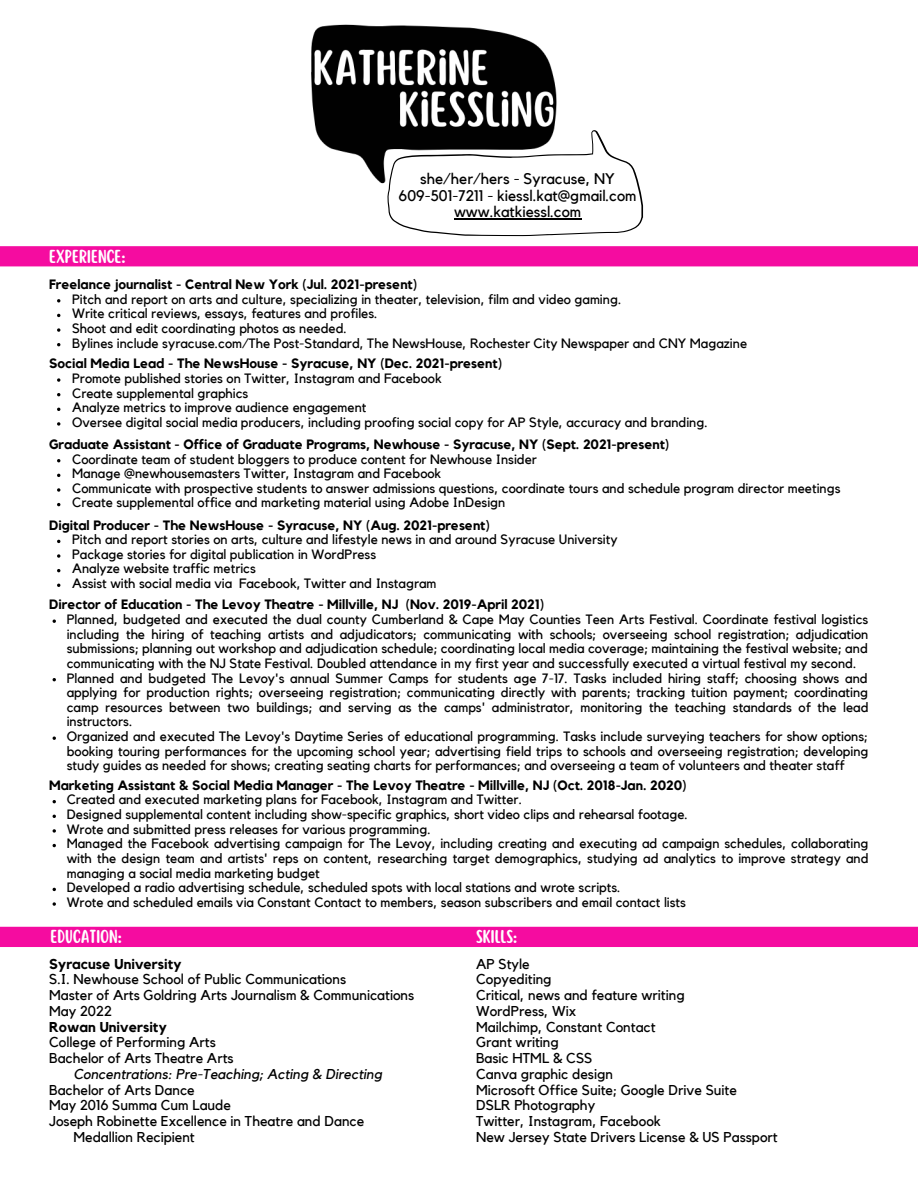
<style>
.page{position:relative;width:918px;height:1188px;background:#fff}
.page>*{position:absolute;margin:0;border:0;box-sizing:border-box;transform-origin:0 0}
.t1{font:16.5px "Scripter";color:#fff}
.t2{font:15.3px/16.8px "Kollektif";color:#000;text-align:center}
.t3{font:14.25px "Kollektif";color:#000}
.t4{font:italic 14.25px "Kollektif";color:#000}
.t5{font:700 14.25px "Kollektif";color:#000}
.t6{font:13.5px/14.7px "Kollektif";color:#000;text-align:justify}
.t7{font:700 13.5px "Kollektif";color:#000}
</style>
<div class="page">
<div style="left:0;top:246px;width:918px;height:20px;background:#f50ca0"></div>
<div style="left:0;top:927px;width:918px;height:20px;background:#f50ca0"></div>
<svg style="left:53px;top:829px;width:3px;height:4px"></svg>
<svg style="left:53px;top:902px;width:3px;height:4px"></svg>
<svg style="left:57px;top:554px;width:3px;height:4px"></svg>
<svg style="left:57px;top:488px;width:3px;height:4px"></svg>
<svg style="left:57px;top:378px;width:3px;height:4px"></svg>
<svg style="left:57px;top:422px;width:3px;height:4px"></svg>
<svg style="left:57px;top:299px;width:3px;height:4px"></svg>
<svg style="left:57px;top:328px;width:3px;height:4px"></svg>
<img style="left:311px;top:24px;width:282px;height:160px">
<svg style="left:387px;top:131px;width:256px;height:105px"></svg>
<hr style="left:454px;top:219px;width:127px;height:1px;background:#000">
<p class="t1" style="left:49px;top:248px;width:78px">EXPERIENCE:</p>
<p class="t2" style="left:420px;top:171px;width:196px">she/her/hers - Syracuse, NY</p>
<p class="t2" style="left:399px;top:188px;width:239px">609-501-7211 - kiessl.kat@gmail.com www.katkiessl.com</p>
<p class="t7" style="left:49px;top:278px;width:369px">Freelance journalist - Central New York (Jul. 2021-present)</p>
<p class="t6" style="left:72px;top:292px;width:551px">Pitch and report on arts and culture, specializing in theater, television, film and video gaming.</p>
<p class="t6" style="left:72px;top:307px;width:307px">Write critical reviews, essays, features and profiles.</p>
<p class="t6" style="left:72px;top:321px;width:276px">Shoot and edit coordinating photos as needed.</p>
<p class="t6" style="left:72px;top:336px;width:677px">Bylines include syracuse.com/The Post-Standard, The NewsHouse, Rochester City Newspaper and CNY Magazine</p>
<p class="t7" style="left:49px;top:357px;width:454px">Social Media Lead - The NewsHouse - Syracuse, NY (Dec. 2021-present)</p>
<p class="t6" style="left:72px;top:371px;width:371px">Promote published stories on Twitter, Instagram and Facebook</p>
<p class="t6" style="left:72px;top:386px;width:178px">Create supplemental graphics</p>
<p class="t6" style="left:72px;top:401px;width:296px">Analyze metrics to improve audience engagement</p>
<p class="t6" style="left:72px;top:415px;width:637px">Oversee digital social media producers, including proofing social copy for AP Style, accuracy and branding.</p>
<p class="t7" style="left:49px;top:438px;width:622px">Graduate Assistant - Office of Graduate Programs, Newhouse - Syracuse, NY (Sept. 2021-present)</p>
<p class="t6" style="left:72px;top:452px;width:466px">Coordinate team of student bloggers to produce content for Newhouse Insider</p>
<p class="t6" style="left:72px;top:467px;width:371px">Manage @newhousemasters Twitter, Instagram and Facebook</p>
<p class="t6" style="left:72px;top:481px;width:770px">Communicate with prospective students to answer admissions questions, coordinate tours and schedule program director meetings</p>
<p class="t6" style="left:72px;top:496px;width:435px">Create supplemental office and marketing material using Adobe InDesign</p>
<p class="t7" style="left:49px;top:519px;width:442px">Digital Producer - The NewsHouse - Syracuse, NY (Aug. 2021-present)</p>
<p class="t6" style="left:72px;top:533px;width:547px">Pitch and report stories on arts, culture and lifestyle news in and around Syracuse University</p>
<p class="t6" style="left:72px;top:547px;width:306px">Package stories for digital publication in WordPress</p>
<p class="t6" style="left:72px;top:562px;width:185px">Analyze website traffic metrics</p>
<p class="t6" style="left:72px;top:577px;width:366px">Assist with social media via Facebook, Twitter and Instagram</p>
<p class="t7" style="left:49px;top:598px;width:496px">Director of Education - The Levoy Theatre - Millville, NJ (Nov. 2019-April 2021)</p>
<p class="t6" style="left:67px;top:612px;width:803px">Planned, budgeted and executed the dual county Cumberland &amp; Cape May Counties Teen Arts Festival. Coordinate festival logistics including the hiring of teaching artists and adjudicators; communicating with schools; overseeing school registration; adjudication submissions; planning out workshop and adjudication schedule; coordinating local media coverage; maintaining the festival website; and communicating with the NJ State Festival. Doubled attendance in my first year and successfully executed a virtual festival my second.</p>
<p class="t6" style="left:67px;top:671px;width:803px">Planned and budgeted The Levoy's annual Summer Camps for students age 7-17. Tasks included hiring staff; choosing shows and applying for production rights; overseeing registration; communicating directly with parents; tracking tuition payment; coordinating camp resources between two buildings; and serving as the camps' administrator, monitoring the teaching standards of the lead instructors.</p>
<p class="t6" style="left:67px;top:729px;width:803px">Organized and executed The Levoy's Daytime Series of educational programming. Tasks include surveying teachers for show options; booking touring performances for the upcoming school year; advertising field trips to schools and overseeing registration; developing study guides as needed for shows; creating seating charts for performances; and overseeing a team of volunteers and theater staff</p>
<p class="t7" style="left:49px;top:779px;width:639px">Marketing Assistant &amp; Social Media Manager - The Levoy Theatre - Millville, NJ (Oct. 2018-Jan. 2020)</p>
<p class="t6" style="left:67px;top:793px;width:457px">Created and executed marketing plans for Facebook, Instagram and Twitter.</p>
<p class="t6" style="left:67px;top:808px;width:623px">Designed supplemental content including show-specific graphics, short video clips and rehearsal footage.</p>
<p class="t6" style="left:67px;top:822px;width:365px">Wrote and submitted press releases for various programming.</p>
<p class="t6" style="left:67px;top:837px;width:803px">Managed the Facebook advertising campaign for The Levoy, including creating and executing ad campaign schedules, collaborating with the design team and artists' reps on content, researching target demographics, studying ad analytics to improve strategy and managing a social media marketing budget</p>
<p class="t6" style="left:67px;top:881px;width:555px">Developed a radio advertising schedule, scheduled spots with local stations and wrote scripts.</p>
<p class="t6" style="left:67px;top:895px;width:621px">Wrote and scheduled emails via Constant Contact to members, season subscribers and email contact lists</p>
<p class="t1" style="left:51px;top:928px;width:73px">EDUCATION:</p>
<p class="t1" style="left:476px;top:928px;width:43px">SKILLS:</p>
<p class="t3" style="left:476px;top:957px;width:55px">AP Style</p>
<p class="t3" style="left:476px;top:973px;width:77px">Copyediting</p>
<p class="t3" style="left:476px;top:989px;width:210px">Critical, news and feature writing</p>
<p class="t3" style="left:476px;top:1004px;width:102px">WordPress, Wix</p>
<p class="t3" style="left:476px;top:1020px;width:181px">Mailchimp, Constant Contact</p>
<p class="t3" style="left:476px;top:1036px;width:84px">Grant writing</p>
<p class="t3" style="left:476px;top:1052px;width:118px">Basic HTML &amp; CSS</p>
<p class="t3" style="left:476px;top:1067px;width:138px">Canva graphic design</p>
<p class="t3" style="left:476px;top:1083px;width:262px">Microsoft Office Suite; Google Drive Suite</p>
<p class="t3" style="left:476px;top:1099px;width:121px">DSLR Photography</p>
<p class="t3" style="left:476px;top:1115px;width:186px">Twitter, Instagram, Facebook</p>
<p class="t3" style="left:476px;top:1130px;width:303px">New Jersey State Drivers License &amp; US Passport</p>
<p class="t5" style="left:49px;top:957px;width:134px">Syracuse University</p>
<p class="t3" style="left:49px;top:973px;width:299px">S.I. Newhouse School of Public Communications</p>
<p class="t3" style="left:49px;top:989px;width:367px">Master of Arts Goldring Arts Journalism &amp; Communications</p>
<p class="t3" style="left:49px;top:1004px;width:64px">May 2022</p>
<p class="t5" style="left:49px;top:1020px;width:119px">Rowan University</p>
<p class="t3" style="left:49px;top:1036px;width:168px">College of Performing Arts</p>
<p class="t3" style="left:49px;top:1052px;width:186px">Bachelor of Arts Theatre Arts</p>
<p class="t4" style="left:73px;top:1067px;width:310px">Concentrations: Pre-Teaching; Acting &amp; Directing</p>
<p class="t3" style="left:49px;top:1083px;width:147px">Bachelor of Arts Dance</p>
<p class="t3" style="left:49px;top:1099px;width:183px">May 2016 Summa Cum Laude</p>
<p class="t3" style="left:49px;top:1115px;width:317px">Joseph Robinette Excellence in Theatre and Dance</p>
<p class="t3" style="left:73px;top:1130px;width:123px">Medallion Recipient</p>
</div>
